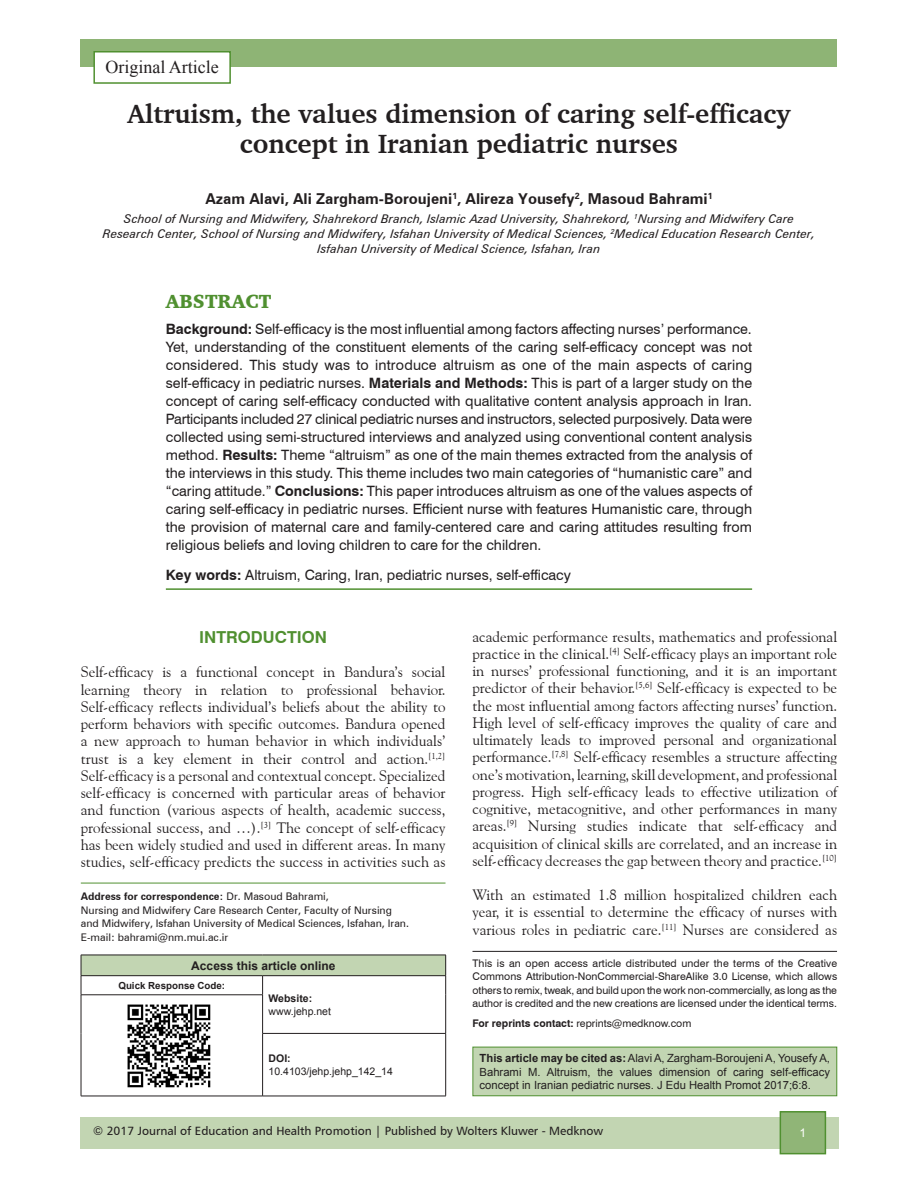
<style>
.page{position:relative;width:918px;height:1188px;background:#fff}
.page>*{position:absolute;margin:0;border:0;box-sizing:border-box;transform-origin:0 0}
.AT{font:700 27px/30px "Charter BT";color:#231f20;text-align:center}
.ABSH{font:900 19.5px "Charter BT";color:#509030}
.AH{font:18px "Times New Roman";color:#231f20}
.t1{font:700 16.5px "Swiss 721 BT";color:#509030}
.TX{font:15px/17.2px "Goudy Old Style BT";color:#231f20;text-align:justify}
.AU{font:700 15px "Zurich BT";color:#231f20}
.ABS{font:14.25px/18px "Swiss 721 BT";color:#231f20;text-align:justify}
.KWD{font:14.25px "Swiss 721 BT";color:#231f20}
.AFF{font:italic 12px/15px "Zurich BT";color:#231f20;text-align:center}
.RRF{font:12px "Humanist 777 BT Roman B";color:#231f20}
.ATAO{font:700 12px "Arial";color:#231f20}
.FOLIO{font:12px "Arial";color:#fff}
.HTC{font:11.25px/13.5px "Arial";color:#231f20;text-align:justify}
.OS{font:10.5px/13.5px "Swiss 721 BT";color:#231f20;text-align:justify}
.ADD{font:10.5px/13.5px "Zurich BT";color:#231f20}
.WEB{font:10.5px/12.6px "Arial";color:#231f20}
.QRC{font:700 9.75px "Arial";color:#231f20}
.s1{font-weight:700}
</style>
<div class="page">
<div style="left:81px;top:39px;width:756px;height:28px;background:#8eb475"></div>
<div style="left:81px;top:1117px;width:758px;height:31px;background:#c2d5b2"></div>
<div style="left:780px;top:1111px;width:46px;height:43px;background:#90b577;border:2px solid #509030"></div>
<hr style="left:166px;top:588px;width:586px;height:2px;background:#509030">
<div style="left:94px;top:52px;width:136px;height:31px;background:#fff"></div>
<div style="left:93px;top:51px;width:138px;height:33px;border:2px solid #509030"></div>
<hr style="left:81px;top:883px;width:365px;height:1px;background:#509030">
<div style="left:81px;top:955px;width:365px;height:21px;background:#c2d5b2"></div>
<hr style="left:81px;top:955px;width:182px;height:1px;background:#231f20">
<hr style="left:263px;top:955px;width:183px;height:1px;background:#231f20">
<hr style="left:81px;top:975px;width:182px;height:1px;background:#231f20">
<svg style="left:81px;top:955px;width:1px;height:40px"></svg>
<hr style="left:263px;top:975px;width:183px;height:1px;background:#231f20">
<svg style="left:445px;top:955px;width:1px;height:40px"></svg>
<hr style="left:445px;top:995px;width:1px;height:38px;background:#231f20">
<hr style="left:81px;top:995px;width:182px;height:1px;background:#231f20">
<hr style="left:81px;top:995px;width:1px;height:38px;background:#231f20">
<hr style="left:81px;top:1033px;width:1px;height:63px;background:#231f20">
<hr style="left:445px;top:1034px;width:1px;height:62px;background:#231f20">
<hr style="left:263px;top:1096px;width:183px;height:1px;background:#231f20">
<svg style="left:262px;top:976px;width:1px;height:19px"></svg>
<hr style="left:262px;top:995px;width:1px;height:38px;background:#231f20">
<hr style="left:262px;top:1034px;width:1px;height:62px;background:#231f20">
<hr style="left:81px;top:1096px;width:182px;height:1px;background:#231f20">
<hr style="left:262px;top:1033px;width:184px;height:1px;background:#231f20">
<img style="left:127px;top:1004px;width:84px;height:84px">
<hr style="left:472px;top:951px;width:365px;height:1px;background:#231f20">
<div style="left:473px;top:1047px;width:364px;height:49px;background:#c2d5b2"></div>
<div style="left:472px;top:1047px;width:365px;height:49px;border:1px solid #509030"></div>
<p class="AH" style="left:105px;top:55px;width:115px">Original Article</p>
<p class="AT" style="left:128px;top:98px;width:664px">Altruism, the values dimension of caring self‑efficacy concept in Iranian pediatric nurses</p>
<p class="AU" style="left:205px;top:189px;width:509px">Azam Alavi, Ali Zargham‑Boroujeni<sup>1</sup>, Alireza Yousefy<sup>2</sup>, Masoud Bahrami<sup>1</sup></p>
<p class="AFF" style="left:103px;top:211px;width:714px">School of Nursing and Midwifery, Shahrekord Branch, Islamic Azad University, Shahrekord, <sup>1</sup>Nursing and Midwifery Care<br>Research Center, School of Nursing and Midwifery, Isfahan University of Medical Sciences, <sup>2</sup>Medical Education Research Center,<br>Isfahan University of Medical Science, Isfahan, Iran</p>
<p class="ABSH" style="left:166px;top:289px;width:107px">ABSTRACT</p>
<p class="ABS" style="left:166px;top:320px;width:588px"><span class="s1">Background:</span> Self‑efficacy is the most influential among factors affecting nurses’ performance.<br>Yet, understanding of the constituent elements of the caring self‑efficacy concept was not considered. This study was to introduce altruism as one of the main aspects of caring self‑efficacy in pediatric nurses. <span class="s1">Materials and Methods:</span> This is part of a larger study on the concept of caring self‑efficacy conducted with qualitative content analysis approach in Iran.<br>Participants included 27 clinical pediatric nurses and instructors, selected purposively. Data were collected using semi‑structured interviews and analyzed using conventional content analysis method. <span class="s1">Results:</span> Theme “altruism” as one of the main themes extracted from the analysis of the interviews in this study. This theme includes two main categories of “humanistic care” and “caring attitude.” <span class="s1">Conclusions:</span> This paper introduces altruism as one of the values aspects of caring self‑efficacy in pediatric nurses. Efficient nurse with features Humanistic care, through the provision of maternal care and family‑centered care and caring attitudes resulting from religious beliefs and loving children to care for the children.</p>
<p class="KWD" style="left:166px;top:566px;width:407px"><span class="s1">Key words:</span> Altruism, Caring, Iran, pediatric nurses, self‑efficacy</p>
<h1 class="t1" style="left:199px;top:627px;width:130px">INTRODUCTION</h1>
<p class="TX" style="left:81px;top:663px;width:366px">Self‑efficacy is a functional concept in Bandura’s social learning theory in relation to professional behavior.<br>Self‑efficacy reflects individual’s beliefs about the ability to perform behaviors with specific outcomes. Bandura opened a new approach to human behavior in which individuals’ trust is a key element in their control and action.<sup>[1,2] </sup>Self‑efficacy is a personal and contextual concept. Specialized self‑efficacy is concerned with particular areas of behavior and function (various aspects of health, academic success, professional success, and …).<sup>[3]</sup> The concept of self‑efficacy has been widely studied and used in different areas. In many studies, self‑efficacy predicts the success in activities such as</p>
<p class="ADD" style="left:81px;top:890px;width:330px"><span class="s1">Address for correspondence:</span> Dr. Masoud Bahrami,<br>Nursing and Midwifery Care Research Center, Faculty of Nursing and Midwifery, Isfahan University of Medical Sciences, Isfahan, Iran.<br>E‑mail: bahrami@nm.mui.ac.ir</p>
<p class="ATAO" style="left:191px;top:958px;width:146px">Access this article online</p>
<p class="QRC" style="left:118px;top:979px;width:108px">Quick Response Code:</p>
<p class="WEB" style="left:269px;top:992px;width:64px"><span class="s1">Website: </span>www.jehp.net</p>
<p class="WEB" style="left:269px;top:1052px;width:126px"><span class="s1">DOI:<br></span>10.4103/jehp.jehp_142_14</p>
<p class="TX" style="left:472px;top:628px;width:366px">academic performance results, mathematics and professional practice in the clinical.<sup>[4]</sup> Self‑efficacy plays an important role in nurses’ professional functioning, and it is an important predictor of their behavior.<sup>[5,6]</sup> Self‑efficacy is expected to be the most influential among factors affecting nurses’ function.<br>High level of self‑efficacy improves the quality of care and ultimately leads to improved personal and organizational performance.<sup>[7,8]</sup> Self‑efficacy resembles a structure affecting one’s motivation, learning, skill development, and professional progress. High self‑efficacy leads to effective utilization of cognitive, metacognitive, and other performances in many areas.<sup>[9]</sup> Nursing studies indicate that self‑efficacy and acquisition of clinical skills are correlated, and an increase in self‑efficacy decreases the gap between theory and practice.<sup>[10]</sup></p>
<p class="TX" style="left:472px;top:886px;width:366px">With an estimated 1.8 million hospitalized children each year, it is essential to determine the efficacy of nurses with various roles in pediatric care.<sup>[11]</sup> Nurses are considered as</p>
<p class="OS" style="left:472px;top:956px;width:366px">This is an open access article distributed under the terms of the Creative Commons Attribution‑NonCommercial‑ShareAlike 3.0 License, which allows others to remix, tweak, and build upon the work non‑commercially, as long as the author is credited and the new creations are licensed under the identical terms.</p>
<p class="OS" style="left:472px;top:1017px;width:220px"><span class="s1">For reprints contact:</span> reprints@medknow.com</p>
<p class="HTC" style="left:480px;top:1051px;width:352px"><span class="s1">This article may be cited as:</span> Alavi A, Zargham-Boroujeni A, Yousefy A, Bahrami M. Altruism, the values dimension of caring self-efficacy concept in Iranian pediatric nurses. J Edu Health Promot 2017;6:8.</p>
<p class="RRF" style="left:93px;top:1123px;width:512px">© 2017 Journal of Education and Health Promotion | Published by Wolters Kluwer - Medknow</p>
<p class="FOLIO" style="left:800px;top:1125px;width:8px">1</p>
</div>
